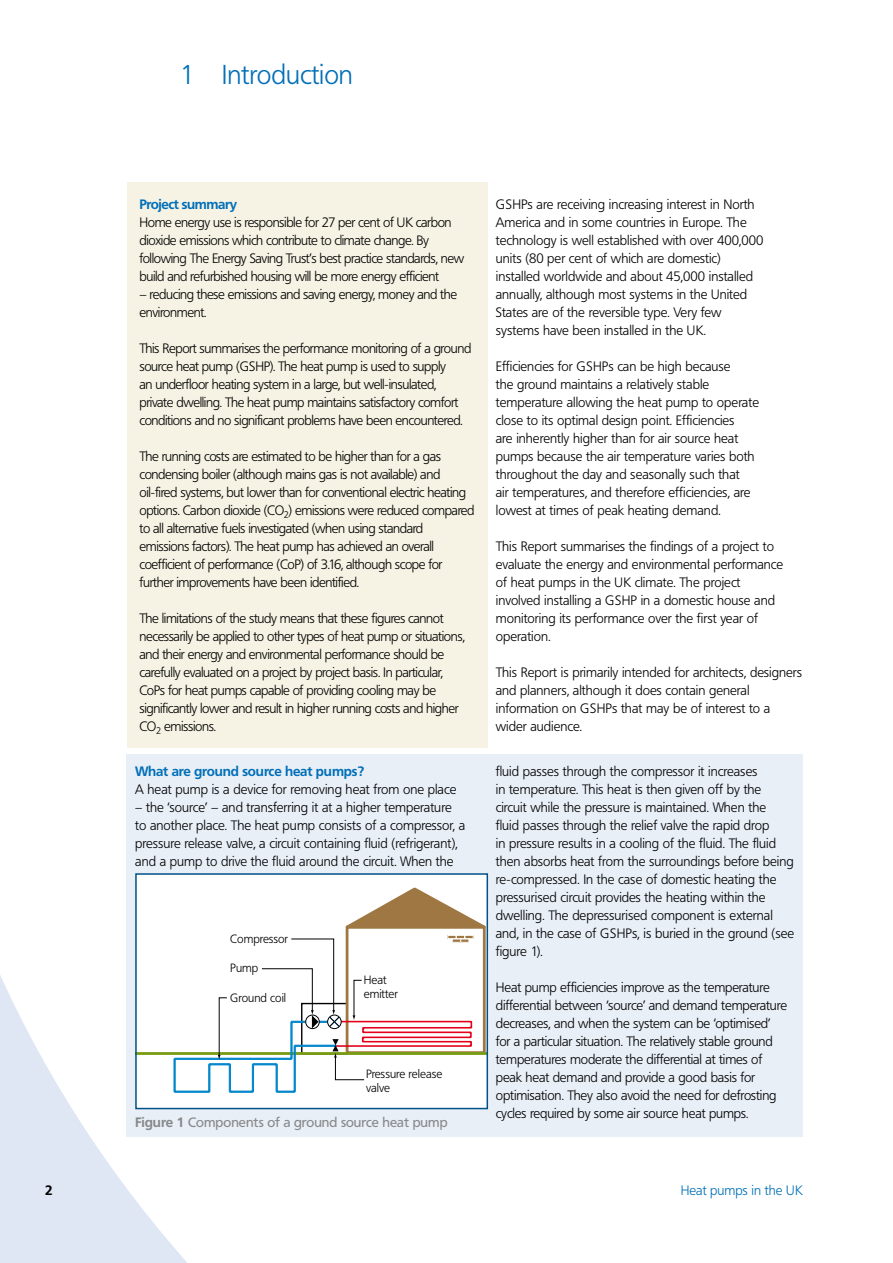
<style>
.page{position:relative;width:893px;height:1263px;background:#fff}
.page>*{position:absolute;margin:0;border:0;box-sizing:border-box;transform-origin:0 0}
.t1{font:300 27px "Frutiger BQ";color:#006fb7}
.t2{font:300 13.5px/18px "Frutiger BQ";letter-spacing:-.01em;color:#000}
.t3{font:300 13.5px/18px "Frutiger BQ";letter-spacing:-.03em;color:#000}
.t4{font:13.5px "Frutiger BQ";color:#878889}
.t5{font:700 13.5px "Frutiger BQ";letter-spacing:-.01em;color:#006fb7}
.t6{font:300 13.5px "Frutiger BQ";color:#006fb7}
.t7{font:700 13.5px "Frutiger BQ";letter-spacing:-.03em;color:#006fb7}
.t8{font:300 11.85px/14.2px "Frutiger BQ";color:#000}
.s1{font-weight:700}
</style>
<div class="page">
<svg style="left:0;top:945px;width:187px;height:318px"></svg>
<div style="left:127px;top:754px;width:676px;height:383px;background:#e9eff7"></div>
<div style="left:127px;top:182px;width:360px;height:566px;background:#f6f3e5"></div>
<div style="left:136px;top:874px;width:351px;height:234px;background:#fff"></div>
<hr style="left:136px;top:1052px;width:351px;height:3px;background:#799c13">
<svg style="left:174px;top:887px;width:311px;height:205px"></svg>
<div style="left:135px;top:873px;width:353px;height:236px;border:2px solid #005187"></div>
<svg style="left:46px;top:1185px;width:6px;height:10px"></svg>
<h1 class="t1" style="left:180px;top:58px;width:174px">1 Introduction</h1>
<p class="t7" style="left:139px;top:196px;width:99px">Project summary</p>
<p class="t3" style="left:139px;top:213px;width:326px">Home energy use is responsible for 27 per cent of UK carbon dioxide emissions which contribute to climate change. By following The Energy Saving Trust’s best practice standards, new build and refurbished housing will be more energy efficient</p>
<p class="t3" style="left:139px;top:285px;width:319px">– reducing these emissions and saving energy, money and the environment.</p>
<p class="t3" style="left:139px;top:339px;width:333px">This Report summarises the performance monitoring of a ground source heat pump (GSHP). The heat pump is used to supply<br>an underfloor heating system in a large, but well‑insulated, private dwelling. The heat pump maintains satisfactory comfort conditions and no significant problems have been encountered.</p>
<p class="t3" style="left:139px;top:447px;width:337px">The running costs are estimated to be higher than for a gas condensing boiler (although mains gas is not available) and oil-fired systems, but lower than for conventional electric heating options. Carbon dioxide (CO<sub>2</sub>) emissions were reduced compared to all alternative fuels investigated (when using standard emissions factors). The heat pump has achieved an overall coefficient of performance (CoP) of 3.16, although scope for further improvements have been identified.</p>
<p class="t3" style="left:139px;top:609px;width:327px">The limitations of the study means that these figures cannot necessarily be applied to other types of heat pump or situations, and their energy and environmental performance should be carefully evaluated on a project by project basis. In particular, CoPs for heat pumps capable of providing cooling may be significantly lower and result in higher running costs and higher CO<sub>2</sub> emissions.</p>
<p class="t5" style="left:135px;top:763px;width:230px">What are ground source heat pumps?</p>
<p class="t2" style="left:135px;top:780px;width:323px">A heat pump is a device for removing heat from one place</p>
<p class="t2" style="left:135px;top:798px;width:332px">– the ‘source’ – and transferring it at a higher temperature to another place. The heat pump consists of a compressor, a pressure release valve, a circuit containing fluid (refrigerant), and a pump to drive the fluid around the circuit. When the</p>
<p class="t8" style="left:230px;top:931px;width:59px">Compressor</p>
<p class="t8" style="left:230px;top:961px;width:30px">Pump</p>
<p class="t8" style="left:230px;top:991px;width:57px">Ground coil</p>
<p class="t8" style="left:364px;top:973px;width:36px">Heat emitter</p>
<p class="t8" style="left:366px;top:1066px;width:78px">Pressure release valve</p>
<p class="t4" style="left:135px;top:1114px;width:314px"><span class="s1">Figure 1</span> Components of a ground source heat pump</p>
<p class="t2" style="left:496px;top:195px;width:269px">GSHPs are receiving increasing interest in North America and in some countries in Europe. The technology is well established with over 400,000 units (80 per cent of which are domestic) installed worldwide and about 45,000 installed annually, although most systems in the United States are of the reversible type. Very few systems have been installed in the UK.</p>
<p class="t2" style="left:496px;top:357px;width:265px">Efficiencies for GSHPs can be high because<br>the ground maintains a relatively stable temperature allowing the heat pump to operate close to its optimal design point. Efficiencies<br>are inherently higher than for air source heat pumps because the air temperature varies both throughout the day and seasonally such that<br>air temperatures, and therefore efficiencies, are lowest at times of peak heating demand.</p>
<p class="t2" style="left:496px;top:537px;width:289px">This Report summarises the findings of a project to evaluate the energy and environmental performance of heat pumps in the UK climate. The project involved installing a GSHP in a domestic house and monitoring its performance over the first year of operation.</p>
<p class="t2" style="left:496px;top:663px;width:308px">This Report is primarily intended for architects, designers and planners, although it does contain general information on GSHPs that may be of interest to a wider audience.</p>
<p class="t2" style="left:496px;top:762px;width:300px">fluid passes through the compressor it increases<br>in temperature. This heat is then given off by the circuit while the pressure is maintained. When the<br>fluid passes through the relief valve the rapid drop<br>in pressure results in a cooling of the fluid. The fluid then absorbs heat from the surroundings before being re-compressed. In the case of domestic heating the pressurised circuit provides the heating within the dwelling. The depressurised component is external and, in the case of GSHPs, is buried in the ground (see figure 1).</p>
<p class="t2" style="left:496px;top:978px;width:293px">Heat pump efficiencies improve as the temperature differential between ‘source’ and demand temperature decreases, and when the system can be ‘optimised’ for a particular situation. The relatively stable ground temperatures moderate the differential at times of peak heat demand and provide a good basis for optimisation. They also avoid the need for defrosting cycles required by some air source heat pumps.</p>
<p class="t6" style="left:681px;top:1183px;width:124px">Heat pumps in the UK</p>
</div>
